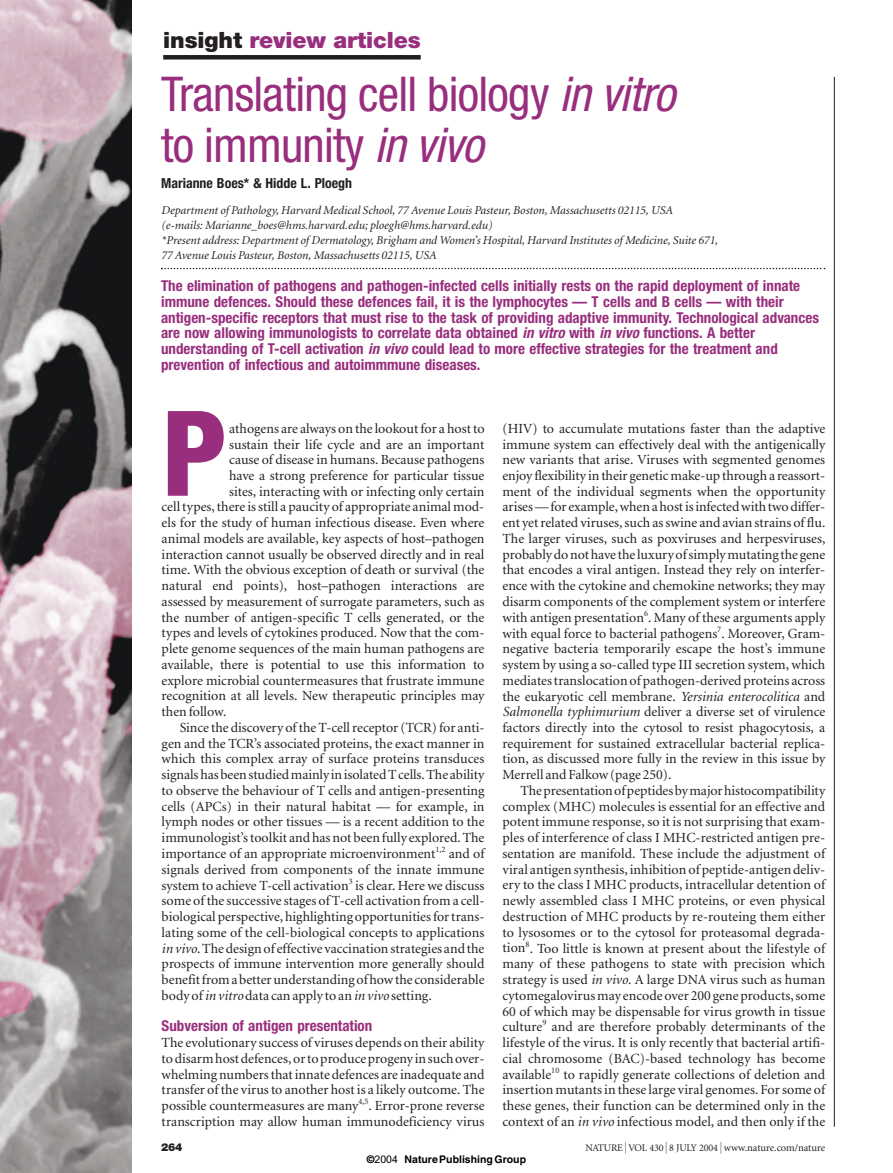
<style>
.page{position:relative;width:893px;height:1173px;background:#fff}
.page>*{position:absolute;margin:0;border:0;box-sizing:border-box;transform-origin:0 0}
.t1{font:800 condensed 118.5px "Helvetica Neue";color:#982e7d}
.t2{font:condensed 48px/51px "Helvetica Neue";letter-spacing:-.015em;color:#982e7d}
.t3{font:900 22.5px "Helvetica Neue";letter-spacing:-.005em;color:#982e7d}
.t4{font:700 condensed 15px/15.8px "Helvetica Neue";color:#982e7d}
.t5{font:13.95px/15.8px "Minion";color:#231f20;text-align:justify}
.t6{font:700 condensed 13.8px "Helvetica Neue";color:#231f20}
.t7{font:italic 12px/15px "Minion";color:#231f20}
.t8{font:900 10.8px "Helvetica Neue";color:#231f20}
.t9{font:700 10.5px "Helvetica";color:#000}
.t10{font:10.2px "Minion";letter-spacing:-.015em;color:#231f20}
.s1{color:#231f20}
.s2{font-style:italic}
.s3{font-family:"Unica SB";font-weight:300;font-size:12px}
.s4{font-size:10.5px}
.s5{font-family:"Arial";font-weight:400}
</style>
<div class="page">
<hr style="left:834px;top:77px;width:1px;height:1050px;background:#231f20">
<div style="left:163px;top:55px;width:257px;height:5px;background:#231f20"></div>
<svg style="left:161px;top:268px;width:664px;height:1px"></svg>
<img style="left:0;top:0;width:131px;height:1173px">
<h3 class="t3" style="left:163px;top:32px;width:259px"><span class="s1">insight</span> review articles</h3>
<h2 class="t2" style="left:161px;top:73px;width:515px">Translating cell biology <span class="s2">in vitro </span>to immunity <span class="s2">in vivo</span></h2>
<p class="t6" style="left:161px;top:178px;width:192px">Marianne Boes* &amp; Hidde L. Ploegh</p>
<p class="t7" style="left:161px;top:204px;width:558px">Department of Pathology, Harvard Medical School, 77 Avenue Louis Pasteur, Boston, Massachusetts 02115, USA<br>(e-mails: Marianne_boes@hms.harvard.edu; ploegh@hms.harvard.edu)<br>*Present address: Department of Dermatology, Brigham and Women’s Hospital, Harvard Institutes of Medicine, Suite 671, 77 Avenue Louis Pasteur, Boston, Massachusetts 02115, USA</p>
<p class="t4" style="left:161px;top:279px;width:659px">The elimination of pathogens and pathogen-infected cells initially rests on the rapid deployment of innate immune defences. Should these defences fail, it is the lymphocytes — T cells and B cells — with their antigen-specific receptors that must rise to the task of providing adaptive immunity. Technological advances are now allowing immunologists to correlate data obtained <span class="s2">in vitro</span> with <span class="s2">in vivo</span> functions. A better understanding of T-cell activation <span class="s2">in vivo</span> could lead to more effective strategies for the treatment and prevention of infectious and autoimmmune diseases.</p>
<h1 class="t1" style="left:162px;top:411px;width:67px">P</h1>
<p class="t5" style="left:229px;top:422px;width:257px">athogens are always on the lookout for a host to</p>
<p class="t5" style="left:229px;top:437px;width:257px">sustain their life cycle and are an important</p>
<p class="t5" style="left:229px;top:453px;width:257px">cause of disease in humans. Because pathogens</p>
<p class="t5" style="left:229px;top:469px;width:257px">have a strong preference for particular tissue</p>
<p class="t5" style="left:229px;top:485px;width:257px">sites, interacting with or infecting only certain</p>
<p class="t5" style="left:162px;top:500px;width:324px">cell types, there is still a paucity of appropriate animal mod-</p>
<p class="t5" style="left:162px;top:516px;width:324px">els for the study of human infectious disease. Even where</p>
<p class="t5" style="left:162px;top:532px;width:324px">animal models are available, key aspects of host–pathogen</p>
<p class="t5" style="left:162px;top:548px;width:324px">interaction cannot usually be observed directly and in real</p>
<p class="t5" style="left:162px;top:563px;width:324px">time. With the obvious exception of death or survival (the</p>
<p class="t5" style="left:162px;top:579px;width:324px">natural end points), host–pathogen interactions are</p>
<p class="t5" style="left:162px;top:595px;width:324px">assessed by measurement of surrogate parameters, such as</p>
<p class="t5" style="left:162px;top:611px;width:324px">the number of antigen-specific T cells generated, or the</p>
<p class="t5" style="left:162px;top:626px;width:324px">types and levels of cytokines produced. Now that the com-</p>
<p class="t5" style="left:162px;top:642px;width:324px">plete genome sequences of the main human pathogens are</p>
<p class="t5" style="left:162px;top:658px;width:324px">available, there is potential to use this information to</p>
<p class="t5" style="left:162px;top:674px;width:324px">explore microbial countermeasures that frustrate immune</p>
<p class="t5" style="left:162px;top:689px;width:324px">recognition at all levels. New therapeutic principles may</p>
<p class="t5" style="left:162px;top:705px;width:66px">then follow.</p>
<p class="t5" style="left:180px;top:721px;width:306px">Since the discovery of the T-cell receptor (TCR) for anti-</p>
<p class="t5" style="left:162px;top:737px;width:324px">gen and the TCR’s associated proteins, the exact manner in</p>
<p class="t5" style="left:162px;top:752px;width:324px">which this complex array of surface proteins transduces</p>
<p class="t5" style="left:162px;top:768px;width:324px">signals has been studied mainly in isolated T cells. The ability</p>
<p class="t5" style="left:162px;top:784px;width:324px">to observe the behaviour of T cells and antigen-presenting</p>
<p class="t5" style="left:162px;top:800px;width:324px">cells (APCs) in their natural habitat — for example, in</p>
<p class="t5" style="left:162px;top:815px;width:324px">lymph nodes or other tissues — is a recent addition to the</p>
<p class="t5" style="left:162px;top:831px;width:324px">immunologist’s toolkit and has not been fully explored. The</p>
<p class="t5" style="left:162px;top:847px;width:324px">importance of an appropriate microenvironment<sup>1,2</sup> and of</p>
<p class="t5" style="left:162px;top:863px;width:324px">signals derived from components of the innate immune</p>
<p class="t5" style="left:162px;top:878px;width:324px">system to achieve T-cell activation<sup>3</sup> is clear. Here we discuss</p>
<p class="t5" style="left:162px;top:894px;width:324px">some of the successive stages of T-cell activation from a cell-</p>
<p class="t5" style="left:162px;top:910px;width:324px">biological perspective, highlighting opportunities for trans-</p>
<p class="t5" style="left:162px;top:926px;width:324px">lating some of the cell-biological concepts to applications</p>
<p class="t5" style="left:162px;top:941px;width:324px"><span class="s2">in vivo</span>. The design of effective vaccination strategies and the</p>
<p class="t5" style="left:162px;top:957px;width:324px">prospects of immune intervention more generally should</p>
<p class="t5" style="left:162px;top:973px;width:324px">benefit from a better understanding of how the considerable</p>
<p class="t5" style="left:162px;top:989px;width:272px">body of <span class="s2">in vitro</span> data can apply to an <span class="s2">in vivo</span> setting.</p>
<p class="t4" style="left:162px;top:1019px;width:212px">Subversion of antigen presentation</p>
<p class="t5" style="left:162px;top:1036px;width:324px">The evolutionary success of viruses depends on their ability todisarm host defences, or to produce progeny in such over&shy;whelming numbers that innate defences are inadequate and transfer of the virus to another host is a likely outcome. The possible countermeasures are many<sup>4,5</sup>. Error-prone reverse transcription may allow human immunodeficiency virus</p>
<p class="t5" style="left:502px;top:422px;width:324px">(HIV) to accumulate mutations faster than the adaptive immune system can effectively deal with the antigenically new variants that arise. Viruses with segmented genomes enjoy flexibility in their genetic make-up through a reassort&shy;ment of the individual segments when the opportunity arises — for example, when a host is infected with two differ&shy;entyet related viruses, such as swine and avian strains of flu.<br>The larger viruses, such as poxviruses and herpesviruses, probably do not have the luxury of simply mutating the gene that encodes a viral antigen. Instead they rely on interfer&shy;ence with the cytokine and chemokine networks; they may disarm components of the complement system or interfere with antigen presentation<sup>6</sup>. Many of these arguments apply with equal force to bacterial pathogens<sup>7</sup>. Moreover, Gram&shy;negative bacteria temporarily escape the host’s immune system by using a so-called type III secretion system, which mediates translocation of pathogen-derived proteins across the eukaryotic cell membrane. <span class="s2">Yersinia enterocolitica</span> and <span class="s2">Salmonella typhimurium</span> deliver a diverse set of virulence factors directly into the cytosol to resist phagocytosis, a requirement for sustained extracellular bacterial replica&shy;tion, as discussed more fully in the review in this issue by Merrell and Falkow (page 250).</p>
<p class="t5" style="left:502px;top:784px;width:324px;text-indent:18px">The presentation of peptides by major histocompatibility complex (MHC) molecules is essential for an effective and potent immune response, so it is not surprising that exam&shy;ples of interference of class I MHC-restricted antigen pre&shy;sentation are manifold. These include the adjustment of viral antigen synthesis, inhibition of peptide-antigen deliv&shy;ery to the class I MHC products, intracellular detention of newly assembled class I MHC proteins, or even physical destruction of MHC products by re-routeing them either to lysosomes or to the cytosol for proteasomal degrada&shy;tion<sup>8</sup>. Too little is known at present about the lifestyle of many of these pathogens to state with precision which strategy is used <span class="s2">in vivo</span>. A large DNA virus such as human cytomegalovirus may encode over 200 gene products, some 60 of which may be dispensable for virus growth in tissue culture<sup>9</sup> and are therefore probably determinants of the lifestyle of the virus. It is only recently that bacterial artifi&shy;cial chromosome (BAC)-based technology has become available<sup>10</sup> to rapidly generate collections of deletion and insertion mutants in these large viral genomes. For some of these genes, their function can be determined only in the context of an <span class="s2">in vivo</span> infectious model, and then only if the</p>
<p class="t8" style="left:161px;top:1143px;width:23px">264</p>
<p class="t10" style="left:585px;top:1143px;width:241px">NATURE <span class="s3">|</span> VOL 430 <span class="s3">|</span> 8 JULY 2004 <span class="s3">|</span> <span class="s4">www.nature.com/nature</span></p>
<p class="t9" style="left:367px;top:1153px;width:161px">© <span class="s5">2004</span> NaturePublishingGroup</p>
</div>
